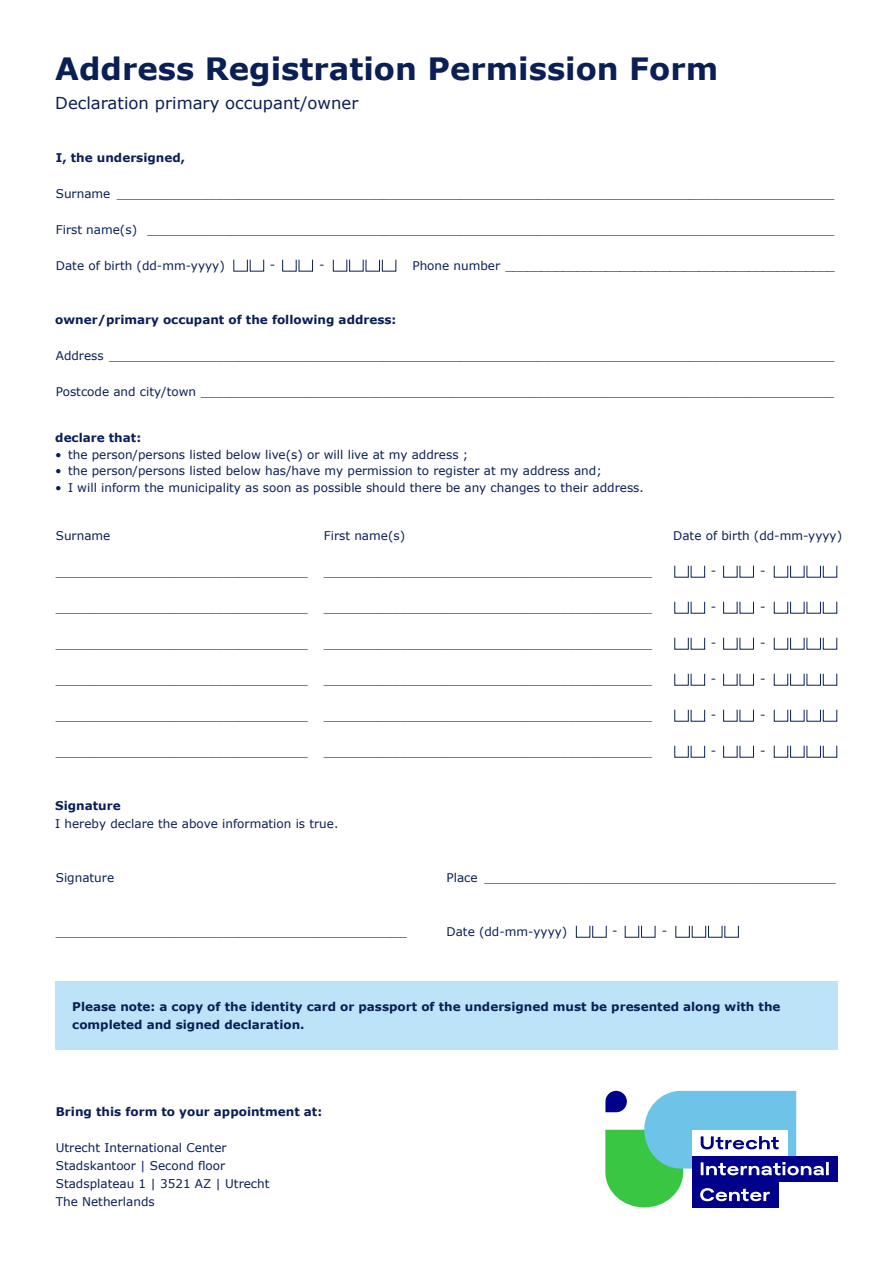
<style>
.page{position:relative;width:893px;height:1263px;background:#fff}
.page>*{position:absolute;margin:0;border:0;box-sizing:border-box;transform-origin:0 0}
.H1_Kop{font:700 30.75px "Verdana";color:#0a1f54}
.H3_Tussenkop{font:16.5px "Verdana";color:#0a1f54}
.Body{font:12px "Verdana";color:#0a1f54}
.Body-2{font:700 12px/18px "Verdana";color:#0a1f54}
</style>
<div class="page">
<div style="left:55px;top:981px;width:783px;height:68px;background:#bce3f7"></div>
<div style="left:576px;top:925px;width:14px;height:13px;border:1px solid #0a1f54"></div>
<div style="left:625px;top:925px;width:14px;height:13px;border:1px solid #0a1f54"></div>
<div style="left:692px;top:925px;width:14px;height:13px;border:1px solid #0a1f54"></div>
<div style="left:692px;top:1182px;width:86px;height:26px;background:#00008b"></div>
<div style="left:692px;top:1156px;width:145px;height:26px;background:#00008b"></div>
<svg style="left:605px;top:1091px;width:224px;height:116px"></svg>
<h1 class="H1_Kop" style="left:55px;top:49px;width:664px">Address Registration Permission Form</h1>
<h2 class="H3_Tussenkop" style="left:55px;top:92px;width:305px">Declaration primary occupant/owner</h2>
<p class="Body-2" style="left:56px;top:149px;width:131px">I, the undersigned,</p>
<p class="Body" style="left:56px;top:186px;width:780px">Surname ______________________________________________________________________________________________</p>
<p class="Body" style="left:56px;top:222px;width:780px">First name(s) __________________________________________________________________________________________</p>
<p class="Body" style="left:56px;top:258px;width:170px">Date of birth (dd-mm-yyyy)</p>
<p class="Body" style="left:270px;top:257px;width:7px">-</p>
<p class="Body" style="left:319px;top:257px;width:7px">-</p>
<p class="Body-2" style="left:55px;top:311px;width:343px">owner/primary occupant of the following address:</p>
<p class="Body" style="left:412px;top:258px;width:424px">Phone number ______________________________________________</p>
<p class="Body" style="left:56px;top:348px;width:780px">Address _______________________________________________________________________________________________</p>
<p class="Body" style="left:56px;top:384px;width:780px">Postcode and city/town ___________________________________________________________________________________</p>
<p class="Body-2" style="left:55px;top:429px;width:87px">declare that:</p>
<p class="Body" style="left:55px;top:447px;width:415px">• the person/persons listed below live(s) or will live at my address ;</p>
<p class="Body" style="left:55px;top:463px;width:548px">• the person/persons listed below has/have my permission to register at my address and;</p>
<p class="Body" style="left:55px;top:480px;width:590px">• I will inform the municipality as soon as possible should there be any changes to their address.</p>
<p class="Body" style="left:56px;top:528px;width:56px">Surname</p>
<p class="Body" style="left:324px;top:528px;width:83px">First name(s)</p>
<p class="Body" style="left:56px;top:564px;width:253px">_________________________________</p>
<p class="Body" style="left:56px;top:600px;width:253px">_________________________________</p>
<p class="Body" style="left:56px;top:636px;width:253px">_________________________________</p>
<p class="Body" style="left:324px;top:564px;width:330px">___________________________________________</p>
<p class="Body" style="left:324px;top:600px;width:330px">___________________________________________</p>
<p class="Body" style="left:324px;top:636px;width:330px">___________________________________________</p>
<p class="Body" style="left:56px;top:672px;width:253px">_________________________________</p>
<p class="Body" style="left:324px;top:672px;width:330px">___________________________________________</p>
<p class="Body" style="left:56px;top:708px;width:253px">_________________________________</p>
<p class="Body" style="left:324px;top:708px;width:330px">___________________________________________</p>
<p class="Body" style="left:56px;top:744px;width:253px">_________________________________</p>
<p class="Body" style="left:324px;top:744px;width:330px">___________________________________________</p>
<p class="Body-2" style="left:55px;top:797px;width:67px">Signature</p>
<p class="Body" style="left:55px;top:816px;width:285px">I hereby declare the above information is true.</p>
<p class="Body" style="left:673px;top:528px;width:170px">Date of birth (dd-mm-yyyy)</p>
<p class="Body" style="left:711px;top:563px;width:7px">-</p>
<p class="Body" style="left:760px;top:563px;width:7px">-</p>
<p class="Body" style="left:711px;top:599px;width:7px">-</p>
<p class="Body" style="left:760px;top:599px;width:7px">-</p>
<p class="Body" style="left:711px;top:635px;width:7px">-</p>
<p class="Body" style="left:760px;top:635px;width:7px">-</p>
<p class="Body" style="left:711px;top:671px;width:7px">-</p>
<p class="Body" style="left:760px;top:671px;width:7px">-</p>
<p class="Body" style="left:711px;top:707px;width:7px">-</p>
<p class="Body" style="left:760px;top:707px;width:7px">-</p>
<p class="Body" style="left:711px;top:743px;width:7px">-</p>
<p class="Body" style="left:760px;top:743px;width:7px">-</p>
<p class="Body" style="left:56px;top:870px;width:60px">Signature</p>
<p class="Body" style="left:56px;top:924px;width:353px">______________________________________________</p>
<p class="Body" style="left:446px;top:870px;width:391px">Place ______________________________________________</p>
<p class="Body" style="left:446px;top:924px;width:122px">Date (dd-mm-yyyy)</p>
<p class="Body" style="left:612px;top:923px;width:7px">-</p>
<p class="Body" style="left:662px;top:923px;width:7px">-</p>
<p class="Body-2" style="left:72px;top:997px;width:710px">Please note: a copy of the identity card or passport of the undersigned must be presented along with the completed and signed declaration.</p>
<p class="Body-2" style="left:56px;top:1103px;width:268px">Bring this form to your appointment at:</p>
<p class="Body" style="left:56px;top:1140px;width:172px">Utrecht International Center</p>
<p class="Body" style="left:56px;top:1158px;width:171px">Stadskantoor | Second floor</p>
<p class="Body" style="left:56px;top:1176px;width:215px">Stadsplateau 1 | 3521 AZ | Utrecht</p>
<p class="Body" style="left:56px;top:1194px;width:100px">The Netherlands</p>
</div>
